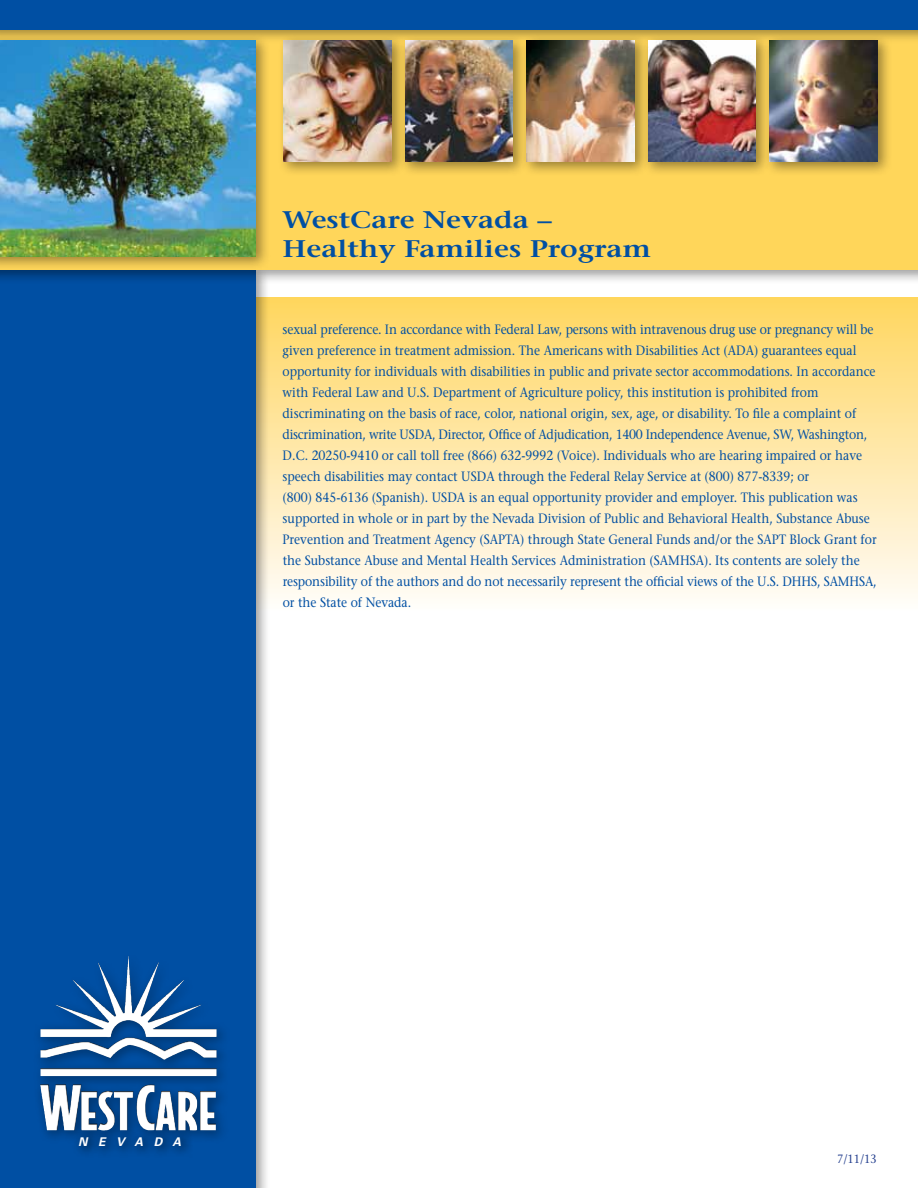
<style>
.page{position:relative;width:918px;height:1188px;background:#fff}
.page>*{position:absolute;margin:0;border:0;box-sizing:border-box;transform-origin:0 0}
.t1{font:600 24px/28.8px "Stone Serif";color:#004fa3;scale:1.2 1}
.t2{font:13.5px/21px "Stone Serif";color:#004fa3;scale:.9 1}
.t3{font:12px "Stone Serif";color:#25408f;scale:.9 1}
.t4{font:italic 700 12px "Univers";letter-spacing:.89em;color:#fff}
</style>
<div class="page">
<div style="left:0;top:297px;width:918px;height:314px;background:linear-gradient(to bottom,#ffd55e,#fffcf9)"></div>
<div style="left:0;top:263px;width:271px;height:925px;background:#000;opacity:.4"></div>
<div style="left:0;top:270px;width:256px;height:918px;background:#004fa3"></div>
<div style="left:0;top:20px;width:918px;height:264px;background:#000;opacity:.4"></div>
<div style="left:0;top:27px;width:918px;height:243px;background:#ffd65a"></div>
<div style="left:0;top:0;width:918px;height:44px;background:#000;opacity:.4"></div>
<div style="left:0;top:0;width:918px;height:30px;background:#004fa3"></div>
<div style="left:0;top:34px;width:271px;height:237px;background:#000;opacity:.4"></div>
<img style="left:0;top:40px;width:256px;height:216px">
<div style="left:33px;top:951px;width:197px;height:193px;background:#000;opacity:.4"></div>
<img style="left:98px;top:956px;width:30px;height:57px">
<svg style="left:72px;top:1129px;width:122px;height:24px;fill:#00458f"></svg>
<div style="left:764px;top:34px;width:129px;height:142px;background:#000;opacity:.4"></div>
<img style="left:771px;top:40px;width:107px;height:122px">
<div style="left:642px;top:34px;width:129px;height:142px;background:#000;opacity:.4"></div>
<img style="left:650px;top:40px;width:106px;height:122px">
<div style="left:399px;top:35px;width:129px;height:142px;background:#000;opacity:.4"></div>
<img style="left:407px;top:40px;width:106px;height:122px">
<div style="left:521px;top:34px;width:129px;height:142px;background:#000;opacity:.4"></div>
<img style="left:527px;top:41px;width:107px;height:121px">
<div style="left:278px;top:34px;width:129px;height:142px;background:#000;opacity:.4"></div>
<img style="left:284px;top:40px;width:108px;height:122px">
<h1 class="t1" style="left:283px;top:206px;width:309px">WestCare Nevada –<br>Healthy Families Program</h1>
<p class="t2" style="left:283px;top:319px;width:662px">sexual preference. In accordance with Federal Law, persons with intravenous drug use or pregnancy will be given preference in treatment admission. The Americans with Disabilities Act (ADA) guarantees equal opportunity for individuals with disabilities in public and private sector accommodations. In accordance with Federal Law and U.S. Department of Agriculture policy, this institution is prohibited from discriminating on the basis of race, color, national origin, sex, age, or disability. To file a complaint of discrimination, write USDA, Director, Office of Adjudication, 1400 Independence Avenue, SW, Washington, D.C. 20250-9410 or call toll free (866) 632-9992 (Voice). Individuals who are hearing impaired or have speech disabilities may contact USDA through the Federal Relay Service at (800) 877-8339; or<br>(800) 845-6136 (Spanish). USDA is an equal opportunity provider and employer. This publication was supported in whole or in part by the Nevada Division of Public and Behavioral Health, Substance Abuse Prevention and Treatment Agency (SAPTA) through State General Funds and/or the SAPT Block Grant for the Substance Abuse and Mental Health Services Administration (SAMHSA). Its contents are solely the responsibility of the authors and do not necessarily represent the official views of the U.S. DHHS, SAMHSA, or the State of Nevada.</p>
<p class="t4" style="left:78px;top:1134px;width:105px">NEVADA</p>
<p class="t3" style="left:837px;top:1152px;width:45px">7/11/13</p>
</div>
